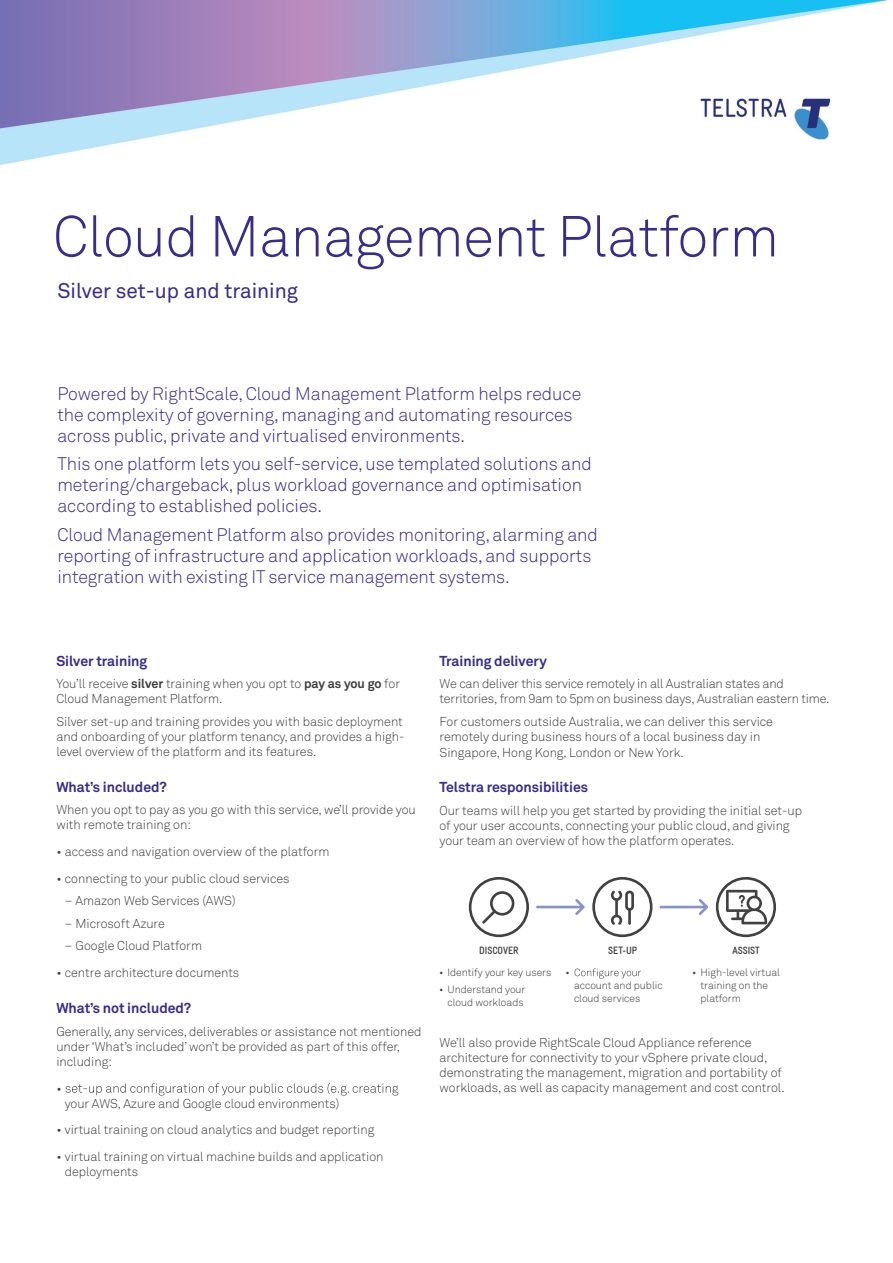
<style>
.page{position:relative;width:893px;height:1263px;background:#fff}
.page>*{position:absolute;margin:0;border:0;box-sizing:border-box;transform-origin:0 0}
.t1{font:300 57px "Telstra Akkurat";color:#382c8c}
.t2{font:21px "Telstra Akkurat";color:#382c8c}
.t3{font:300 18px/21px "Telstra Akkurat";color:#382c8c}
.t4{font:700 14.25px "Telstra Akkurat";color:#382c8c}
.t5{font:300 12.75px/15px "Telstra Akkurat";color:#3e3e3f}
.t6{font:700 10.65px "Telstra Gravur";color:#414141}
.t7{font:300 10.5px/12.8px "Telstra Akkurat";color:#3e3e3f}
.s1{font-weight:700}
</style>
<div class="page">
<svg style="left:65px;top:1083px;width:333px;height:12px"></svg>
<svg style="left:469px;top:877px;width:60px;height:60px"></svg>
<svg style="left:592px;top:877px;width:60px;height:60px"></svg>
<svg style="left:716px;top:877px;width:60px;height:60px"></svg>
<svg style="left:536px;top:899px;width:49px;height:16px"></svg>
<svg style="left:660px;top:899px;width:48px;height:16px"></svg>
<svg style="left:575px;top:968px;width:66px;height:10px"></svg>
<img style="left:0;top:0;width:889px;height:165px">
<h1 class="t1" style="left:53px;top:203px;width:727px">Cloud Management Platform</h1>
<h2 class="t2" style="left:57px;top:278px;width:242px">Silver set-up and training</h2>
<h3 class="t3" style="left:57px;top:383px;width:525px">Powered by RightScale,Cloud Management Platform helps reduce the complexity of governing, managing and automating resources across public, private and virtualised environments.</h3>
<h3 class="t3" style="left:57px;top:453px;width:536px">This one platform lets you self-service, use templated solutions and metering/chargeback, plus workload governance and optimisation according to established policies.</h3>
<h3 class="t3" style="left:57px;top:524px;width:542px">Cloud Management Platform also provides monitoring, alarming and reporting of infrastructure and application workloads, and supports integration with existing IT service management systems.</h3>
<p class="t4" style="left:56px;top:652px;width:92px">Silver training</p>
<p class="t5" style="left:56px;top:676px;width:345px">You’ll receive <span class="s1">silver</span> training when you opt to <span class="s1">pay as you go</span> for<br>Cloud Management Platform.</p>
<p class="t5" style="left:56px;top:714px;width:350px">Silver set-up and training provides you with basic deployment and onboarding of your platform tenancy, and provides a high&shy;level overview of the platform and its features.</p>
<p class="t4" style="left:56px;top:778px;width:112px">What’s included?</p>
<p class="t5" style="left:56px;top:802px;width:361px">When you opt to pay as you go with this service, we’ll provide you with remote training on:</p>
<p class="t5" style="left:56px;top:844px;width:275px">• access and navigation overview of the platform</p>
<p class="t5" style="left:65px;top:867px;width:226px;line-height:22.5px;text-indent:-9px">• connecting to your public cloud services − Amazon Web Services (AWS)<br>− Microsoft Azure<br>− Google Cloud Platform</p>
<p class="t5" style="left:56px;top:965px;width:184px">• centre architecture documents</p>
<p class="t4" style="left:56px;top:999px;width:136px">What’s not included?</p>
<p class="t5" style="left:56px;top:1024px;width:367px">Generally, any services, deliverables or assistance not mentioned under ‘What’s included’ won’t be provided as part of this offer, including:</p>
<p class="t5" style="left:56px;top:1081px;width:7px">•</p>
<p class="t5" style="left:65px;top:1096px;width:276px">your AWS, Azure and Google cloud environments)</p>
<p class="t5" style="left:56px;top:1122px;width:320px">• virtual training on cloud analytics and budget reporting</p>
<p class="t5" style="left:65px;top:1149px;width:320px;text-indent:-9px">• virtual training on virtual machine builds and application deployments</p>
<p class="t4" style="left:439px;top:652px;width:109px">Training delivery</p>
<p class="t5" style="left:439px;top:676px;width:391px">We can deliver this service remotely in all Australian states and territories, from 9am to 5pm on business days, Australian eastern time.</p>
<p class="t5" style="left:439px;top:714px;width:335px">For customers outside Australia, we can deliver this service remotely during business hours of a local business day in<br>Singapore, Hong Kong, London or New York.</p>
<p class="t4" style="left:439px;top:778px;width:150px">Telstra responsibilities</p>
<p class="t5" style="left:439px;top:803px;width:364px">Our teams will help you get started by providing the initial set-up of your user accounts, connecting your public cloud, and giving your team an overview of how the platform operates.</p>
<p class="t6" style="left:479px;top:943px;width:41px">DISCOVER</p>
<p class="t6" style="left:608px;top:943px;width:31px">SET-UP</p>
<p class="t6" style="left:732px;top:943px;width:29px">ASSIST</p>
<p class="t7" style="left:439px;top:983px;width:88px;text-align:right">• Understand your cloud workloads</p>
<p class="t7" style="left:439px;top:966px;width:114px">• Identify your key users</p>
<p class="t7" style="left:700px;top:966px;width:81px;text-indent:-9px">• High-level virtual training on the platform</p>
<p class="t7" style="left:565px;top:966px;width:6px">•</p>
<p class="t7" style="left:574px;top:979px;width:90px">account and public cloud services</p>
<p class="t5" style="left:440px;top:1035px;width:347px">We’ll also provide RightScale Cloud Appliance reference architecture for connectivity to your vSphere private cloud, demonstrating the management, migration and portability of workloads, as well as capacity management and cost control.</p>
</div>
